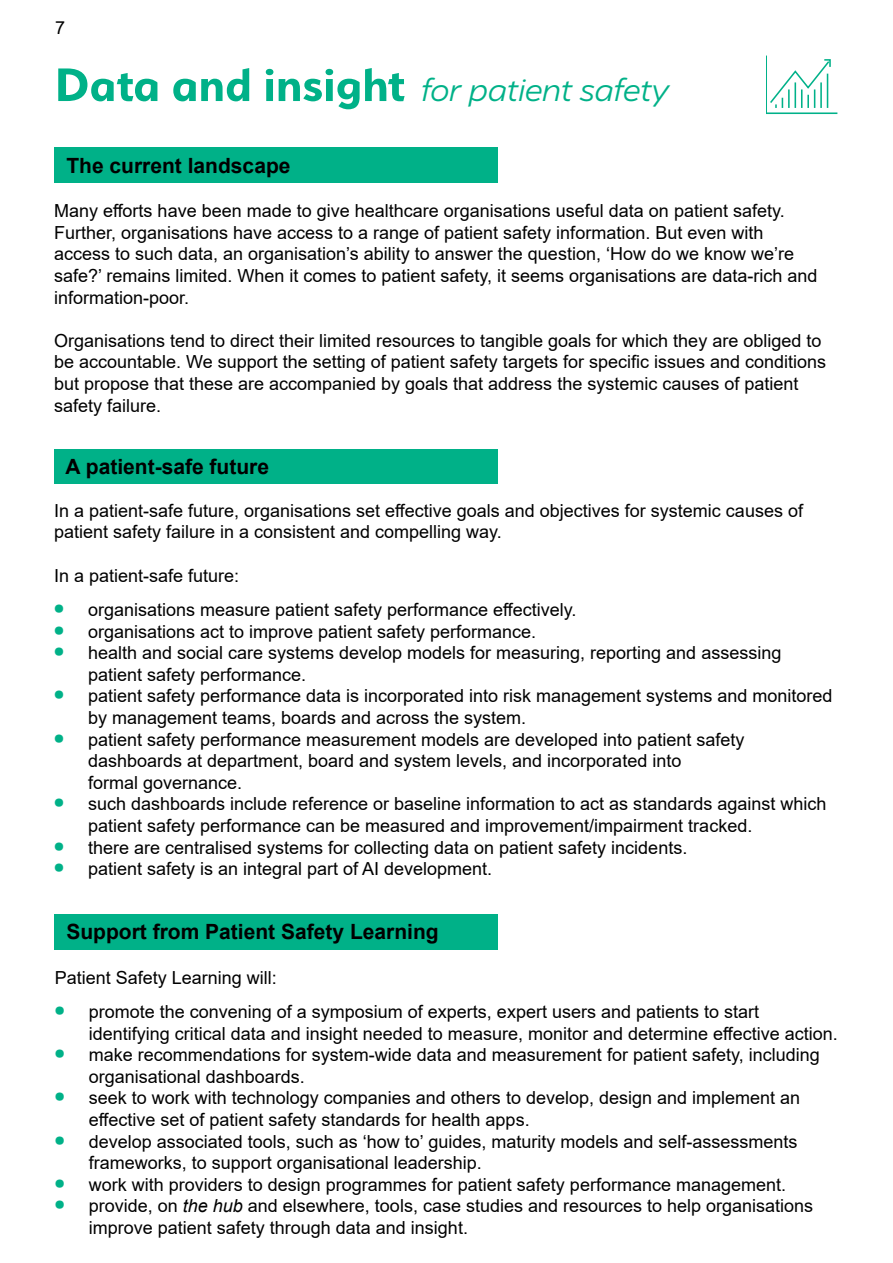
<style>
.page{position:relative;width:893px;height:1263px;background:#fff}
.page>*{position:absolute;margin:0;border:0;box-sizing:border-box;transform-origin:0 0}
.t1{font:italic 300 37.5px "Serenity";color:#00b188}
.t2{font:700 21px "Arial";color:#000}
.t3{font:18px/21.6px "Arial";color:#000}
.s1{font-weight:700;font-style:normal;font-size:52.5px}
.s2{font-family:"Serenity";font-weight:500;font-size:24px;color:#00b188}
.s3{font-style:italic}
</style>
<div class="page">
<svg style="left:766px;top:55px;width:72px;height:59px"></svg>
<hr style="left:820px;top:83px;width:2px;height:24px;background:#00b189">
<hr style="left:827px;top:74px;width:1px;height:33px;background:#00b189">
<div style="left:54px;top:147px;width:443px;height:36px;background:#00b188"></div>
<div style="left:54px;top:449px;width:443px;height:35px;background:#00b188"></div>
<div style="left:54px;top:914px;width:443px;height:35px;background:#00b188"></div>
<p class="t3" style="left:55px;top:17px;width:12px">7</p>
<h1 class="t1" style="left:55px;top:70px;width:616px"><span class="s1">Data and insight</span> for patient safety</h1>
<p class="t2" style="left:66px;top:151px;width:226px">The current landscape</p>
<p class="t3" style="left:54px;top:200px;width:765px">Many efforts have been made to give healthcare organisations useful data on patient safety.<br>Further, organisations have access to a range of patient safety information. But even with access to such data, an organisation’s ability to answer the question, ‘How do we know we’re safe?’ remains limited. When it comes to patient safety, it seems organisations are data-rich and information-poor.</p>
<p class="t3" style="left:54px;top:329px;width:774px">Organisations tend to direct their limited resources to tangible goals for which they are obliged to be accountable. We support the setting of patient safety targets for specific issues and conditions but propose that these are accompanied by goals that address the systemic causes of patient safety failure.</p>
<p class="t2" style="left:66px;top:452px;width:205px">A patient-safe future</p>
<p class="t3" style="left:54px;top:500px;width:750px">In a patient-safe future, organisations set effective goals and objectives for systemic causes of patient safety failure in a consistent and compelling way.</p>
<p class="t3" style="left:54px;top:564px;width:187px">In a patient-safe future:</p>
<p class="t3" style="left:54px;top:599px;width:524px"><span class="s2">•</span> organisations measure patient safety performance effectively.</p>
<p class="t3" style="left:54px;top:620px;width:484px"><span class="s2">•</span> organisations act to improve patient safety performance.</p>
<p class="t3" style="left:88px;top:642px;width:695px;text-indent:-34px"><span class="s2">•</span> health and social care systems develop models for measuring, reporting and assessing patient safety performance.</p>
<p class="t3" style="left:88px;top:685px;width:746px;text-indent:-34px"><span class="s2">•</span> patient safety performance data is incorporated into risk management systems and monitored by management teams, boards and across the system.</p>
<p class="t3" style="left:88px;top:728px;width:658px;text-indent:-34px"><span class="s2">•</span> patient safety performance measurement models are developed into patient safety dashboards at department, board and system levels, and incorporated into<br>formal governance.</p>
<p class="t3" style="left:88px;top:793px;width:740px;text-indent:-34px"><span class="s2">•</span> such dashboards include reference or baseline information to act as standards against which patient safety performance can be measured and improvement/impairment tracked.</p>
<p class="t3" style="left:54px;top:836px;width:635px"><span class="s2">•</span> there are centralised systems for collecting data on patient safety incidents.</p>
<p class="t3" style="left:54px;top:858px;width:440px"><span class="s2">•</span> patient safety is an integral part of AI development.</p>
<p class="t2" style="left:66px;top:917px;width:374px">Support from Patient Safety Learning</p>
<p class="t3" style="left:55px;top:966px;width:224px">Patient Safety Learning will:</p>
<p class="t3" style="left:89px;top:1001px;width:750px;text-indent:-34px"><span class="s2">•</span> promote the convening of a symposium of experts, expert users and patients to start identifying critical data and insight needed to measure, monitor and determine effective action.</p>
<p class="t3" style="left:89px;top:1044px;width:733px;text-indent:-34px"><span class="s2">•</span> make recommendations for system-wide data and measurement for patient safety, including organisational dashboards.</p>
<p class="t3" style="left:89px;top:1087px;width:713px;text-indent:-34px"><span class="s2">•</span> seek to work with technology companies and others to develop, design and implement an effective set of patient safety standards for health apps.</p>
<p class="t3" style="left:89px;top:1130px;width:710px;text-indent:-34px"><span class="s2">•</span> develop associated tools, such as ‘how to’ guides, maturity models and self-assessments frameworks, to support organisational leadership.</p>
<p class="t3" style="left:55px;top:1173px;width:733px"><span class="s2">•</span> work with providers to design programmes for patient safety performance management.</p>
<p class="t3" style="left:89px;top:1195px;width:726px;text-indent:-34px"><span class="s2">•</span> provide, on <span class="s3">the hub</span> and elsewhere, tools, case studies and resources to help organisations improve patient safety through data and insight.</p>
</div>
